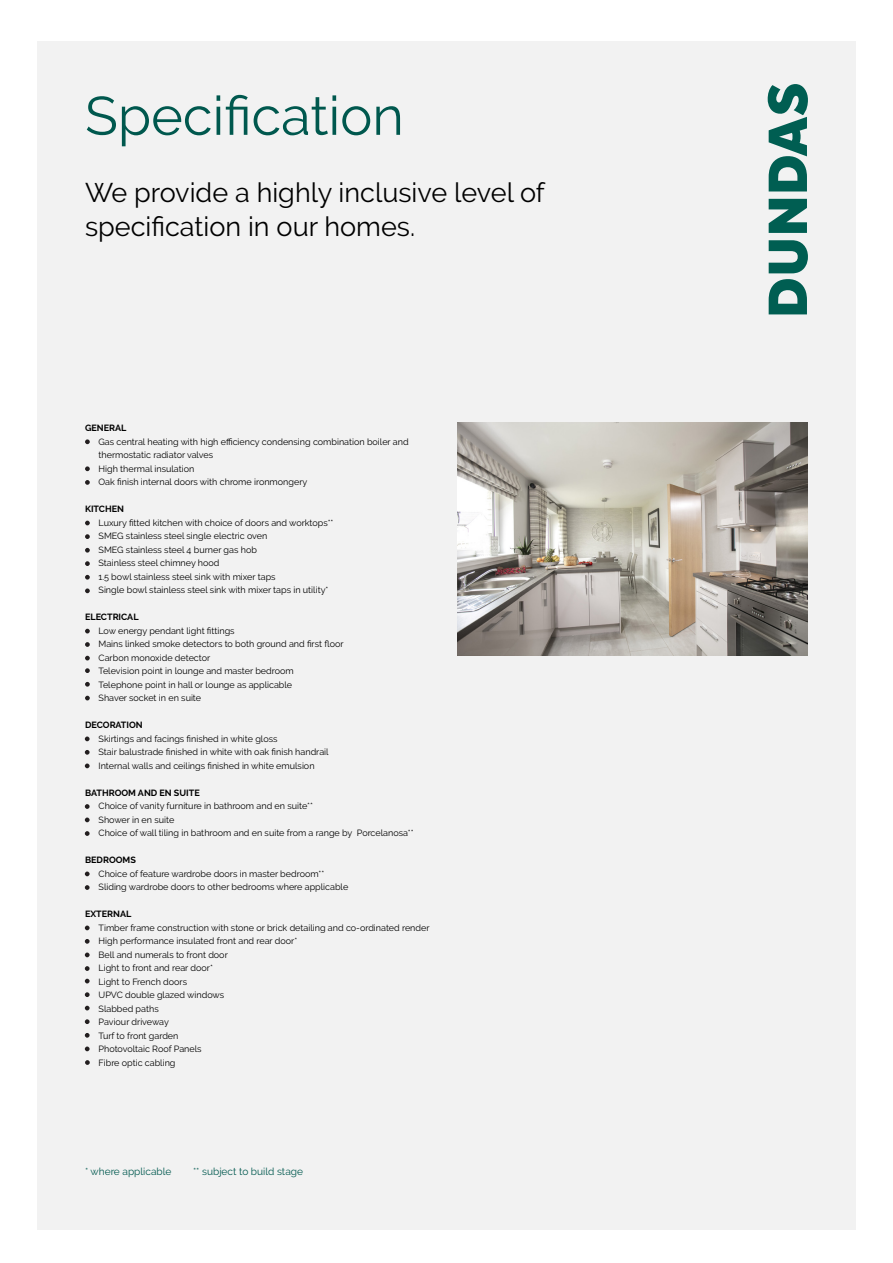
<style>
.page{position:relative;width:893px;height:1263px;background:#fff}
.page>*{position:absolute;margin:0;border:0;box-sizing:border-box;transform-origin:0 0}
.t1{font:54px "Raleway";color:#00584e}
.t2{font:27px/33.8px "Raleway";color:#000}
.t3{font:10.2px "Raleway";color:#00584e}
.t4{font:9px/13.5px "Raleway";color:#000}
.t5{font:700 9px "Raleway";color:#000}
</style>
<div class="page">
<div style="left:37px;top:41px;width:819px;height:1189px;background:#f2f2f2"></div>
<img style="left:457px;top:422px;width:351px;height:233px">
<svg style="left:768px;top:84px;width:40px;height:230px"></svg>
<svg style="left:85px;top:439px;width:5px;height:5px"></svg>
<svg style="left:85px;top:466px;width:5px;height:5px"></svg>
<svg style="left:85px;top:480px;width:5px;height:5px"></svg>
<svg style="left:85px;top:561px;width:5px;height:5px"></svg>
<svg style="left:85px;top:575px;width:5px;height:5px"></svg>
<svg style="left:85px;top:588px;width:5px;height:5px"></svg>
<svg style="left:85px;top:629px;width:5px;height:4px"></svg>
<svg style="left:85px;top:642px;width:5px;height:5px"></svg>
<svg style="left:85px;top:656px;width:5px;height:4px"></svg>
<svg style="left:85px;top:668px;width:5px;height:5px"></svg>
<svg style="left:85px;top:682px;width:5px;height:5px"></svg>
<svg style="left:85px;top:736px;width:5px;height:5px"></svg>
<svg style="left:85px;top:750px;width:5px;height:5px"></svg>
<svg style="left:85px;top:763px;width:5px;height:5px"></svg>
<svg style="left:85px;top:804px;width:5px;height:5px"></svg>
<svg style="left:85px;top:817px;width:5px;height:5px"></svg>
<svg style="left:85px;top:831px;width:5px;height:5px"></svg>
<svg style="left:85px;top:871px;width:5px;height:5px"></svg>
<svg style="left:85px;top:885px;width:5px;height:5px"></svg>
<svg style="left:85px;top:925px;width:5px;height:5px"></svg>
<svg style="left:85px;top:939px;width:5px;height:5px"></svg>
<svg style="left:85px;top:952px;width:5px;height:5px"></svg>
<svg style="left:85px;top:966px;width:5px;height:5px"></svg>
<svg style="left:85px;top:979px;width:5px;height:4px"></svg>
<svg style="left:85px;top:992px;width:5px;height:5px"></svg>
<svg style="left:85px;top:1006px;width:5px;height:4px"></svg>
<svg style="left:85px;top:1019px;width:5px;height:5px"></svg>
<svg style="left:85px;top:1033px;width:5px;height:5px"></svg>
<svg style="left:85px;top:1046px;width:5px;height:5px"></svg>
<svg style="left:85px;top:521px;width:5px;height:4px"></svg>
<svg style="left:85px;top:534px;width:5px;height:5px"></svg>
<svg style="left:85px;top:548px;width:5px;height:5px"></svg>
<svg style="left:85px;top:696px;width:5px;height:4px"></svg>
<svg style="left:85px;top:1060px;width:5px;height:5px"></svg>
<p class="t1" style="left:85px;top:84px;width:320px">Specification</p>
<p class="t2" style="left:85px;top:176px;width:461px">We provide a highly inclusive level of specification in our homes.</p>
<p class="t5" style="left:85px;top:423px;width:43px">GENERAL</p>
<p class="t4" style="left:99px;top:435px;width:312px">Gas central heating with high efficiency condensing combination boiler and thermostatic radiator valves</p>
<p class="t4" style="left:99px;top:462px;width:97px">High thermal insulation</p>
<p class="t4" style="left:99px;top:475px;width:210px">Oak finish internal doors with chrome ironmongery</p>
<p class="t5" style="left:85px;top:504px;width:41px">KITCHEN</p>
<p class="t4" style="left:99px;top:516px;width:236px">Luxury fitted kitchen with choice of doors and worktops**</p>
<p class="t4" style="left:99px;top:529px;width:170px">SMEG stainless steel single electric oven</p>
<p class="t4" style="left:99px;top:543px;width:160px">SMEG stainless steel 4 burner gas hob</p>
<p class="t4" style="left:99px;top:556px;width:122px">Stainless steel chimney hood</p>
<p class="t4" style="left:99px;top:570px;width:179px">1.5 bowl stainless steel sink with mixer taps</p>
<p class="t4" style="left:99px;top:583px;width:231px">Single bowl stainless steel sink with mixer taps in utility*</p>
<p class="t5" style="left:85px;top:612px;width:55px">ELECTRICAL</p>
<p class="t4" style="left:99px;top:624px;width:138px">Low energy pendant light fittings</p>
<p class="t4" style="left:99px;top:637px;width:246px">Mains linked smoke detectors to both ground and first floor</p>
<p class="t4" style="left:99px;top:651px;width:113px">Carbon monoxide detector</p>
<p class="t4" style="left:99px;top:664px;width:197px">Television point in lounge and master bedroom</p>
<p class="t4" style="left:99px;top:678px;width:195px">Telephone point in hall or lounge as applicable</p>
<p class="t4" style="left:99px;top:691px;width:104px">Shaver socket in en suite</p>
<p class="t5" style="left:85px;top:720px;width:59px">DECORATION</p>
<p class="t4" style="left:99px;top:732px;width:180px">Skirtings and facings finished in white gloss</p>
<p class="t4" style="left:99px;top:745px;width:232px">Stair balustrade finished in white with oak finish handrail</p>
<p class="t4" style="left:99px;top:759px;width:218px">Internal walls and ceilings finished in white emulsion</p>
<p class="t5" style="left:85px;top:787px;width:116px">BATHROOM AND EN SUITE</p>
<p class="t4" style="left:99px;top:799px;width:216px">Choice of vanity furniture in bathroom and en suite**</p>
<p class="t4" style="left:99px;top:813px;width:77px">Shower in en suite</p>
<p class="t4" style="left:99px;top:826px;width:317px">Choice of wall tiling in bathroom and en suite from a range by Porcelanosa**</p>
<p class="t5" style="left:85px;top:855px;width:52px">BEDROOMS</p>
<p class="t4" style="left:99px;top:867px;width:227px">Choice of feature wardrobe doors in master bedroom**</p>
<p class="t4" style="left:99px;top:880px;width:251px">Sliding wardrobe doors to other bedrooms where applicable</p>
<p class="t5" style="left:85px;top:909px;width:48px">EXTERNAL</p>
<p class="t4" style="left:99px;top:921px;width:333px">Timber frame construction with stone or brick detailing and co-ordinated render</p>
<p class="t4" style="left:99px;top:934px;width:200px">High performance insulated front and rear door*</p>
<p class="t4" style="left:99px;top:948px;width:131px">Bell and numerals to front door</p>
<p class="t4" style="left:99px;top:961px;width:116px">Light to front and rear door*</p>
<p class="t4" style="left:99px;top:975px;width:90px">Light to French doors</p>
<p class="t4" style="left:99px;top:988px;width:127px">UPVC double glazed windows</p>
<p class="t4" style="left:99px;top:1002px;width:62px">Slabbed paths</p>
<p class="t4" style="left:99px;top:1015px;width:72px">Paviour driveway</p>
<p class="t4" style="left:99px;top:1029px;width:81px">Turf to front garden</p>
<p class="t4" style="left:99px;top:1042px;width:105px">Photovoltaic Roof Panels</p>
<p class="t4" style="left:99px;top:1056px;width:78px">Fibre optic cabling</p>
<p class="t3" style="left:85px;top:1166px;width:88px">* where applicable</p>
<p class="t3" style="left:193px;top:1166px;width:112px">** subject to build stage</p>
</div>
